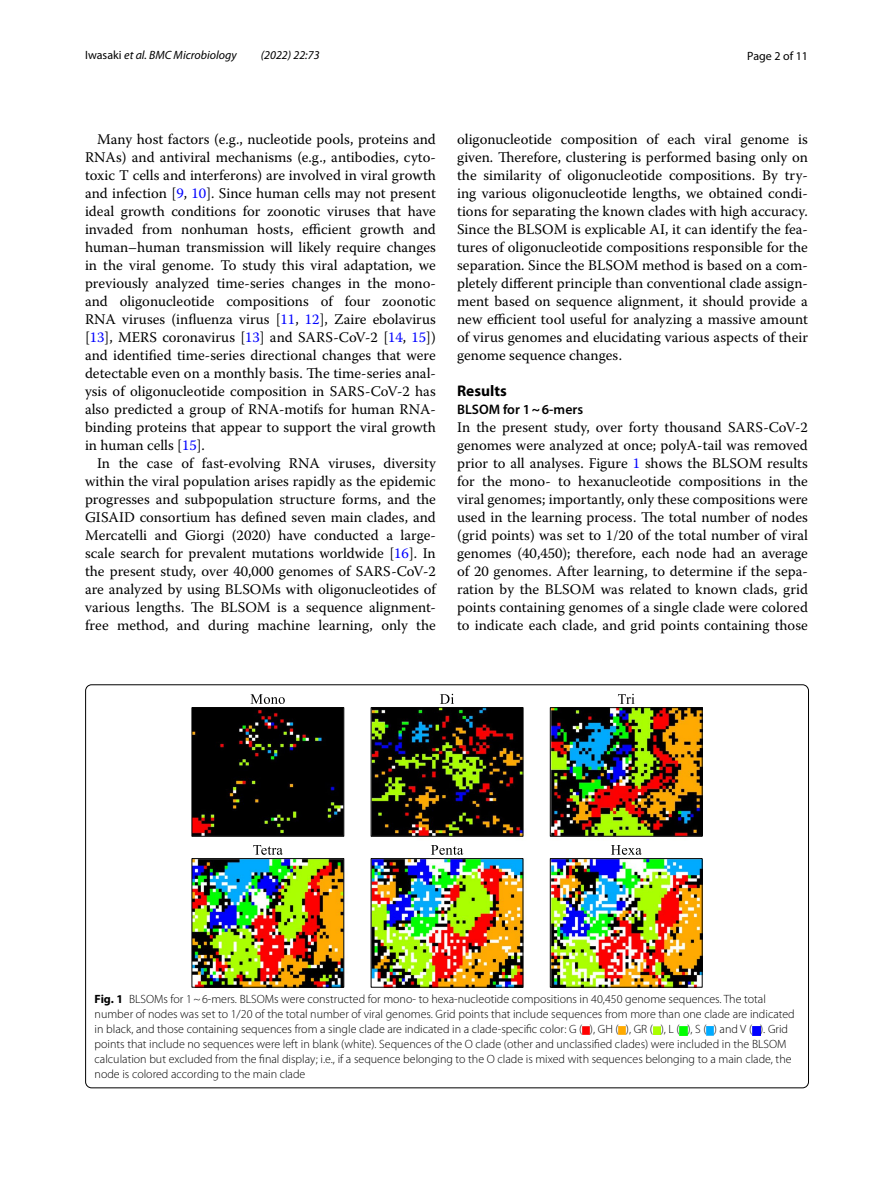
<style>
.page{position:relative;width:893px;height:1187px;background:#fff}
.page>*{position:absolute;margin:0;border:0;box-sizing:border-box;transform-origin:0 0}
.t1{font:700 15.45px "Myriad Pro";color:#000}
.t2{font:14.7px/18px "Warnock Pro";color:#000;text-align:justify}
.t3{font:600 13.8px "Myriad Pro";color:#000}
.t4{font:300 12px/15px "Myriad Pro";color:#000}
.t5{font:italic 12px "Myriad Pro";color:#000}
.t6{font:12px "Myriad Pro";color:#000}
.s1{font-style:normal}
.s2{color:#00f}
.s3{font-weight:700}
</style>
<div class="page">
<img style="left:191px;top:707px;width:512px;height:280px">
<svg style="left:250px;top:694px;width:35px;height:10px"></svg>
<svg style="left:440px;top:693px;width:14px;height:10px"></svg>
<svg style="left:618px;top:693px;width:16px;height:10px"></svg>
<svg style="left:253px;top:845px;width:30px;height:9px"></svg>
<svg style="left:431px;top:845px;width:32px;height:9px"></svg>
<svg style="left:611px;top:845px;width:31px;height:9px"></svg>
<svg style="left:582px;top:1026px;width:8px;height:8px"></svg>
<svg style="left:619px;top:1026px;width:7px;height:8px"></svg>
<svg style="left:653px;top:1026px;width:8px;height:8px"></svg>
<svg style="left:680px;top:1026px;width:7px;height:9px"></svg>
<svg style="left:707px;top:1026px;width:7px;height:9px"></svg>
<svg style="left:752px;top:1026px;width:8px;height:9px"></svg>
<p class="t5" style="left:85px;top:48px;width:153px"><span class="s1">Iwasaki</span> et al. BMC Microbiology</p>
<p class="t5" style="left:261px;top:48px;width:60px">(2022) 22:73</p>
<p class="t6" style="left:747px;top:48px;width:62px">Page 2 of 11</p>
<p class="t2" style="left:85px;top:130px;width:352px;text-indent:12px">Many host factors (e.g., nucleotide pools, proteins and RNAs) and antiviral mechanisms (e.g., antibodies, cyto&shy;toxic T cells and interferons) are involved in viral growth and infection [<span class="s2">9</span>, <span class="s2">10</span>]. Since human cells may not present ideal growth conditions for zoonotic viruses that have invaded from nonhuman hosts, efficient growth and human–human transmission will likely require changes in the viral genome. To study this viral adaptation, we previously analyzed time-series changes in the mono&shy;and oligonucleotide compositions of four zoonotic RNA viruses (influenza virus [<span class="s2">11</span>, <span class="s2">12</span>], Zaire ebolavirus [<span class="s2">13</span>], MERS coronavirus [<span class="s2">13</span>] and SARS-CoV-2 [<span class="s2">14</span>, <span class="s2">15</span>]) and identified time-series directional changes that were detectable even on a monthly basis. The time-series anal&shy;ysis of oligonucleotide composition in SARS-CoV-2 has also predicted a group of RNA-motifs for human RNA&shy;binding proteins that appear to support the viral growth in human cells [<span class="s2">15</span>].</p>
<p class="t2" style="left:85px;top:454px;width:352px;text-indent:12px">In the case of fast-evolving RNA viruses, diversity within the viral population arises rapidly as the epidemic progresses and subpopulation structure forms, and the GISAID consortium has defined seven main clades, and Mercatelli and Giorgi (2020) have conducted a large&shy;scale search for prevalent mutations worldwide [<span class="s2">16</span>]. In the present study, over 40,000 genomes of SARS-CoV-2 are analyzed by using BLSOMs with oligonucleotides of various lengths. The BLSOM is a sequence alignment&shy;free method, and during machine learning, only the</p>
<p class="t2" style="left:457px;top:130px;width:352px">oligonucleotide composition of each viral genome is given. Therefore, clustering is performed basing only on the similarity of oligonucleotide compositions. By try&shy;ing various oligonucleotide lengths, we obtained condi&shy;tions for separating the known clades with high accuracy.<br>Since the BLSOM is explicable AI, it can identify the fea&shy;tures of oligonucleotide compositions responsible for the separation. Since the BLSOM method is based on a com&shy;pletely different principle than conventional clade assign&shy;ment based on sequence alignment, it should provide a new efficient tool useful for analyzing a massive amount of virus genomes and elucidating various aspects of their genome sequence changes.</p>
<p class="t1" style="left:457px;top:380px;width:51px">Results</p>
<p class="t3" style="left:457px;top:400px;width:128px">BLSOM for 1~6‑mers</p>
<p class="t2" style="left:457px;top:418px;width:352px">In the present study, over forty thousand SARS-CoV-2 genomes were analyzed at once; polyA-tail was removed prior to all analyses. Figure <span class="s2">1</span> shows the BLSOM results for the mono- to hexanucleotide compositions in the viral genomes; importantly, only these compositions were used in the learning process. The total number of nodes (grid points) was set to 1/20 of the total number of viral genomes (40,450); therefore, each node had an average of 20 genomes. After learning, to determine if the sepa&shy;ration by the BLSOM was related to known clads, grid points containing genomes of a single clade were colored to indicate each clade, and grid points containing those</p>
<p class="t4" style="left:95px;top:991px;width:702px"><span class="s3">Fig. 1</span> BLSOMs for 1~6-mers. BLSOMs were constructed for mono- to hexa-nucleotide compositions in 40,450 genome sequences. The total number of nodes was set to 1/20 of the total number of viral genomes. Grid points that include sequences from more than one clade are indicated in black, and those containing sequences from a single clade are indicated in a clade-specific color: G ( ), GH ( ), GR ( ), L ( ), S ( ) and V ( ). Grid points that include no sequences were left in blank (white). Sequences of the O clade (other and unclassified clades) were included in the BLSOM calculation but excluded from the final display; i.e., if a sequence belonging to the O clade is mixed with sequences belonging to a main clade, the node is colored according to the main clade</p>
</div>
